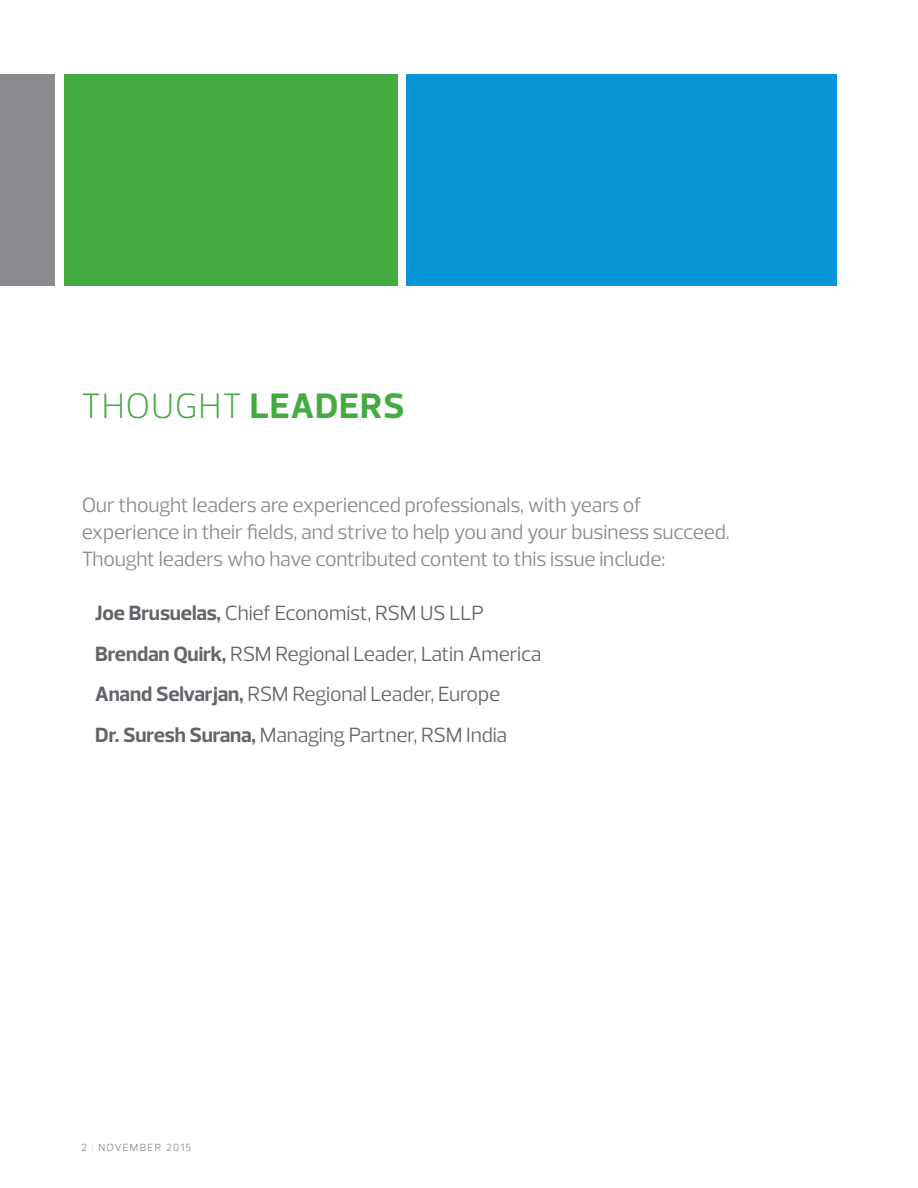
<style>
.page{position:relative;width:918px;height:1188px;background:#fff}
.page>*{position:absolute;margin:0;border:0;box-sizing:border-box;transform-origin:0 0}
.t1{font:300 36px "Prelo";letter-spacing:.015em;color:#44aa42}
.t2{font:21px/27px "Prelo";letter-spacing:-.005em;color:#8a8a8e}
.t3{font:21px/40.5px "Prelo";letter-spacing:-.015em;color:#63656a}
.t4{font:300 10.5px "Prelo";letter-spacing:.125em;color:#63656a}
.s1{font-weight:700}
.s2{color:#d0ced0}
</style>
<div class="page">
<div style="left:0;top:74px;width:55px;height:211px;background:#8a8a8e"></div>
<div style="left:407px;top:74px;width:430px;height:211px;background:#0696d7"></div>
<div style="left:64px;top:74px;width:334px;height:211px;background:#44aa42"></div>
<h1 class="t1" style="left:81px;top:385px;width:325px">THOUGHT <span class="s1">LEADERS</span></h1>
<p class="t2" style="left:82px;top:491px;width:650px">Our thought leaders are experienced professionals, with years of experience in their fields, and strive to help you and your business succeed.<br>Thought leaders who have contributed content to this issue include:</p>
<p class="t3" style="left:95px;top:593px;width:448px"><span class="s1">Joe Brusuelas,</span> Chief Economist, RSM US LLP <span class="s1">Brendan Quirk,</span> RSM Regional Leader, Latin America <span class="s1">Anand Selvarjan,</span> RSM Regional Leader, Europe<br><span class="s1">Dr. Suresh Surana,</span> Managing Partner, RSM India</p>
<p class="t4" style="left:81px;top:1141px;width:112px">2 <span class="s2">|</span> NOVEM BER 2015</p>
</div>
